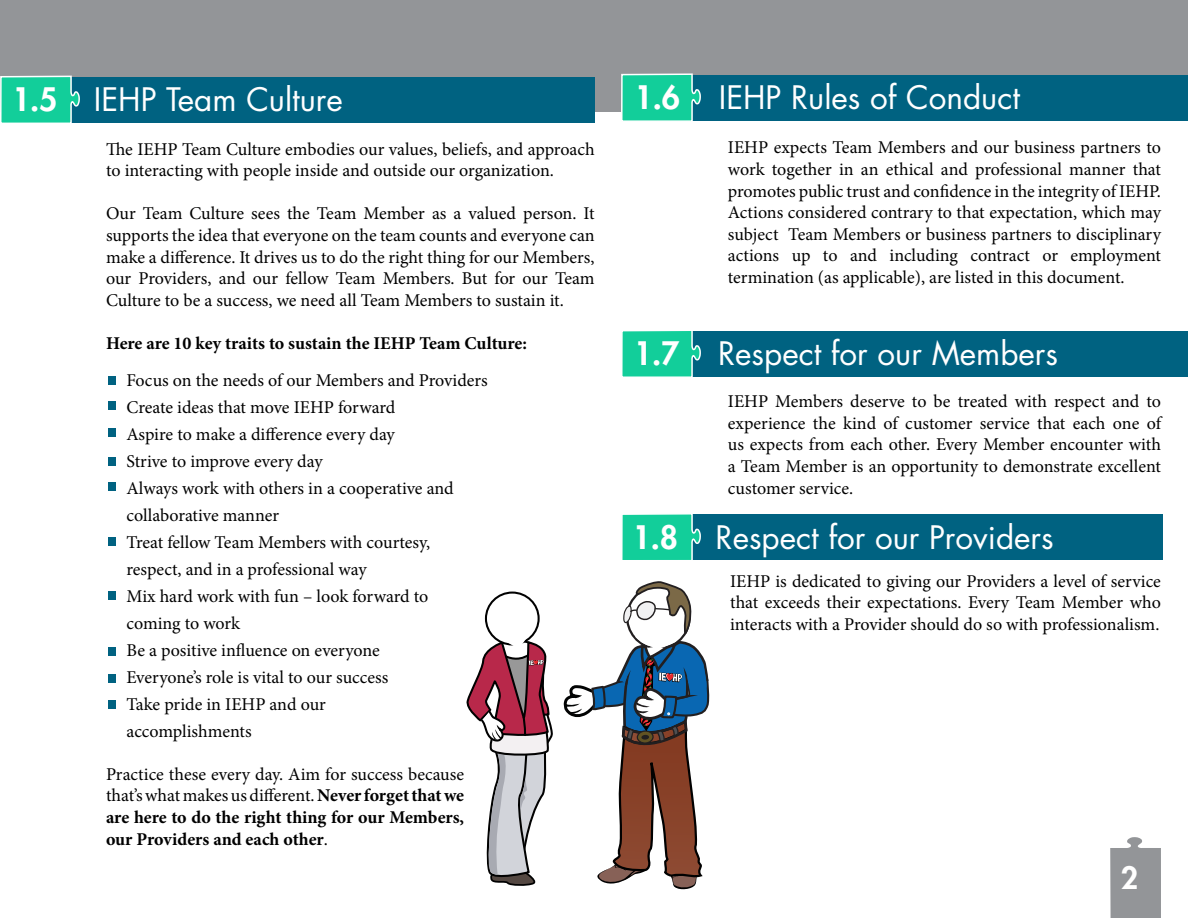
<style>
.page{position:relative;width:1188px;height:918px;background:#fff}
.page>*{position:absolute;margin:0;border:0;box-sizing:border-box;transform-origin:0 0}
.t1{font:31.5px "Futura LT";color:#fff}
.t2{font:800 30px "Futura LT";color:#fff}
.t3{font:18px/21.6px "Minion Pro";color:#000;text-align:justify}
.t4{font:700 18px/21.6px "Minion Pro";color:#000;text-align:justify}
.s1{font-weight:800}
.s2{font-weight:400}
</style>
<div class="page">
<svg style="left:1110px;top:837px;width:51px;height:81px;background:#9fa1a3"></svg>
<div style="left:485px;top:592px;width:55px;height:53px;border:2px solid #010101;border-radius:50%"></div>
<svg style="left:466px;top:625px;width:87px;height:261px"></svg>
<svg style="left:563px;top:581px;width:147px;height:309px"></svg>
<div style="left:0;top:0;width:1188px;height:111px;background:#939598"></div>
<div style="left:64px;top:77px;width:531px;height:46px;background:#006281"></div>
<div style="left:108px;top:376px;width:8px;height:9px;background:#006281"></div>
<div style="left:108px;top:401px;width:8px;height:8px;background:#006281"></div>
<div style="left:108px;top:429px;width:8px;height:8px;background:#006281"></div>
<div style="left:108px;top:457px;width:8px;height:8px;background:#006281"></div>
<div style="left:108px;top:482px;width:8px;height:8px;background:#006281"></div>
<div style="left:108px;top:537px;width:8px;height:8px;background:#006281"></div>
<div style="left:108px;top:592px;width:8px;height:8px;background:#006281"></div>
<div style="left:108px;top:648px;width:8px;height:8px;background:#006281"></div>
<div style="left:108px;top:674px;width:8px;height:8px;background:#006281"></div>
<div style="left:108px;top:700px;width:8px;height:8px;background:#006281"></div>
<div style="left:684px;top:331px;width:504px;height:46px;background:#006281"></div>
<div style="left:681px;top:514px;width:481px;height:46px;background:#006281"></div>
<div style="left:685px;top:75px;width:503px;height:46px;background:#006281"></div>
<svg style="left:0;top:75px;width:80px;height:48px;background:#26c8a0"></svg>
<svg style="left:620px;top:73px;width:81px;height:48px;background:#28c8a0"></svg>
<svg style="left:622px;top:331px;width:79px;height:46px;background:#1cc89d"></svg>
<svg style="left:622px;top:514px;width:79px;height:46px;background:#1cc89d"></svg>
<h1 class="t1" style="left:12px;top:80px;width:332px"><span class="s1">1.5</span> IEHP Team Culture</h1>
<h1 class="t1" style="left:634px;top:78px;width:387px"><span class="s1">1.6</span> IEHP Rules of Conduct</h1>
<p class="t3" style="left:106px;top:138px;width:490px">The IEHP Team Culture embodies our values, beliefs, and approach to interacting with people inside and outside our organization.</p>
<p class="t3" style="left:106px;top:203px;width:490px">Our Team Culture sees the Team Member as a valued person. It supports the idea that everyone on the team counts and everyone can make a difference. It drives us to do the right thing for our Members, our Providers, and our fellow Team Members. But for our Team Culture to be a success, we need all Team Members to sustain it.</p>
<p class="t4" style="left:106px;top:332px;width:423px">Here are 10 key traits to sustain the IEHP Team Culture:</p>
<p class="t3" style="left:126px;top:366px;width:363px;line-height:27px;text-align:left">Focus on the needs of our Members and Providers<br>Create ideas that move IEHP forward<br>Aspire to make a difference every day<br>Strive to improve every day<br>Always work with others in a cooperative and collaborative manner<br>Treat fellow Team Members with courtesy, respect, and in a professional way<br>Mix hard work with fun – look forward to<br>coming to work<br>Be a positive influence on everyone<br>Everyone’s role is vital to our success<br>Take pride in IEHP and our<br>accomplishments</p>
<p class="t4" style="left:106px;top:763px;width:360px"><span class="s2">Practice these every day. Aim for success because that’s what makes us different.</span> Never forget that we are here to do the right thing for our Members, our Providers and each other<span class="s2">.</span></p>
<p class="t3" style="left:728px;top:137px;width:435px">IEHP expects Team Members and our business partners to work together in an ethical and professional manner that promotes public trust and confidence in the integrity of IEHP.<br>Actions considered contrary to that expectation, which may subject Team Members or business partners to disciplinary actions up to and including contract or employment termination (as applicable), are listed in this document.</p>
<h1 class="t1" style="left:634px;top:333px;width:426px"><span class="s1">1.7</span> Respect for our Members</h1>
<p class="t3" style="left:728px;top:391px;width:435px">IEHP Members deserve to be treated with respect and to experience the kind of customer service that each one of us expects from each other. Every Member encounter with a Team Member is an opportunity to demonstrate excellent customer service.</p>
<h1 class="t1" style="left:633px;top:517px;width:423px"><span class="s1">1.8</span> Respect for our Providers</h1>
<p class="t3" style="left:730px;top:570px;width:432px">IEHP is dedicated to giving our Providers a level of service that exceeds their expectations. Every Team Member who interacts with a Provider should do so with professionalism.</p>
<h2 class="t2" style="left:1121px;top:858px;width:19px">2</h2>
</div>
